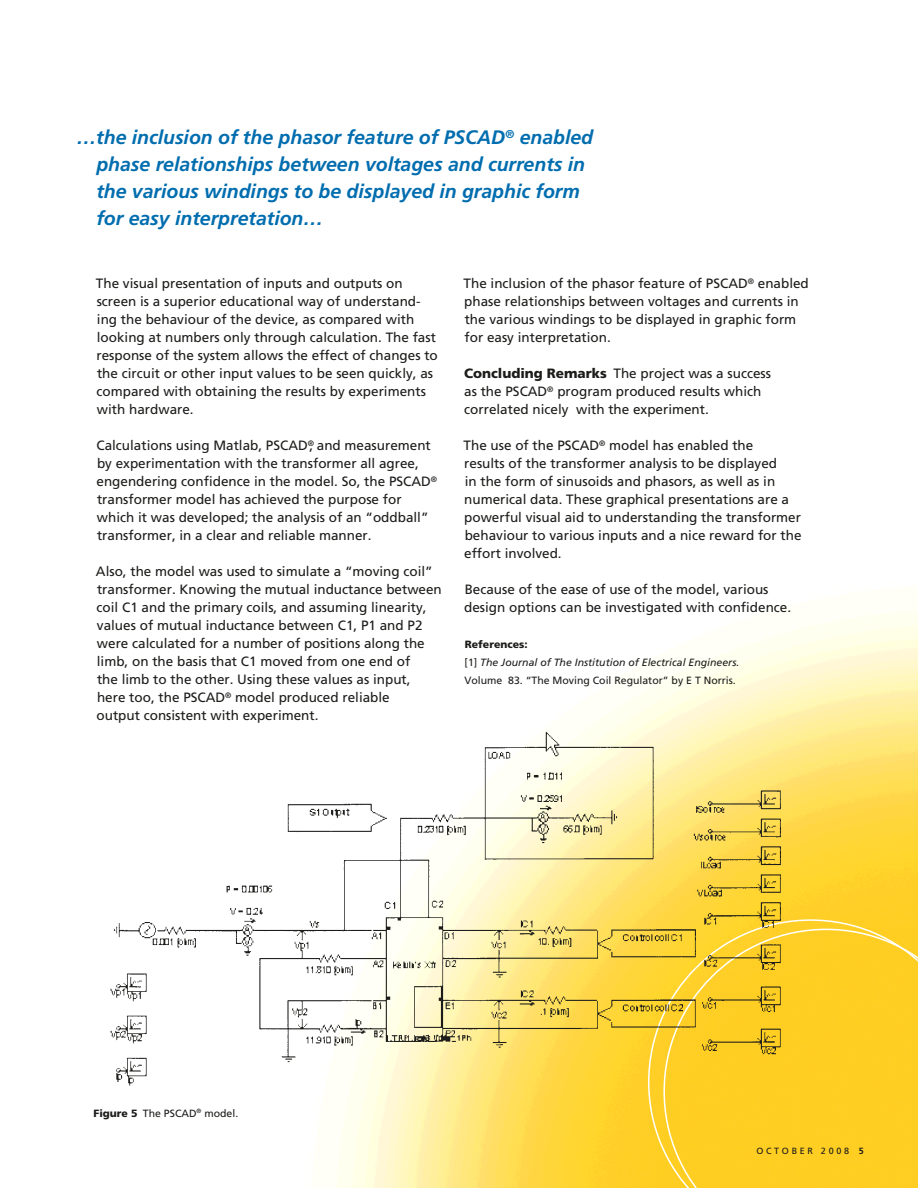
<style>
.page{position:relative;width:918px;height:1188px;background:#fff}
.page>*{position:absolute;margin:0;border:0;box-sizing:border-box;transform-origin:0 0}
.t1{font:italic 700 19.5px/27px "Frutiger";color:#006daf}
.t2{font:13.5px/18px "Frutiger";color:#1c1c1a}
.t3{font:italic 10.5px/18px "Frutiger";color:#1c1c1a}
.t4{font:10.5px "Frutiger";color:#1c1c1a}
.t5{font:9px "Frutiger";letter-spacing:.3em;color:#1c1c1a}
.s1{font-weight:900}
.s2{font-weight:900;font-style:normal}
.s3{font-style:normal}
.s4{font-weight:700}
</style>
<div class="page">
<img style="left:336px;top:610px;width:582px;height:578px">
<svg style="left:648px;top:919px;width:270px;height:269px;background:#ffd132"></svg>
<div style="left:663px;top:929px;width:255px;height:259px;background:#ffce22"></div>
<img style="left:110px;top:724px;width:702px;height:375px">
<h1 class="t1" style="left:96px;top:124px;width:498px;text-indent:-19px">…the inclusion of the phasor feature of PSCAD<sup>®</sup> enabled phase relationships between voltages and currents in the various windings to be displayed in graphic form for easy interpretation…</h1>
<p class="t2" style="left:96px;top:274px;width:343px">The visual presentation of inputs and outputs on screen is a superior educational way of understand&shy;ing the behaviour of the device, as compared with looking at numbers only through calculation. The fast response of the system allows the effect of changes to the circuit or other input values to be seen quickly, as compared with obtaining the results by experiments with hardware.</p>
<p class="t2" style="left:96px;top:436px;width:342px">Calculations using Matlab, PSCAD<sup>®</sup>, and measurement by experimentation with the transformer all agree, engendering confidence in the model. So, the PSCAD<sup>® </sup>transformer model has achieved the purpose for which it was developed; the analysis of an “oddball” transformer, in a clear and reliable manner.</p>
<p class="t2" style="left:96px;top:562px;width:347px">Also, the model was used to simulate a “moving coil” transformer. Knowing the mutual inductance between coil C1 and the primary coils, and assuming linearity, values of mutual inductance between C1, P1 and P2 were calculated for a number of positions along the limb, on the basis that C1 moved from one end of<br>the limb to the other. Using these values as input,<br>here too, the PSCAD<sup>®</sup> model produced reliable<br>output consistent with experiment.</p>
<p class="t2" style="left:464px;top:274px;width:347px">The inclusion of the phasor feature of PSCAD<sup>®</sup> enabled phase relationships between voltages and currents in the various windings to be displayed in graphic form for easy interpretation.</p>
<p class="t2" style="left:464px;top:364px;width:308px"><span class="s1">Concluding Remarks</span> The project was a success as the PSCAD<sup>®</sup> program produced results which correlated nicely with the experiment.</p>
<p class="t2" style="left:464px;top:436px;width:339px">The use of the PSCAD<sup>®</sup> model has enabled the<br>results of the transformer analysis to be displayed<br>in the form of sinusoids and phasors, as well as in numerical data. These graphical presentations are a powerful visual aid to understanding the transformer behaviour to various inputs and a nice reward for the effort involved.</p>
<p class="t2" style="left:464px;top:580px;width:329px">Because of the ease of use of the model, various design options can be investigated with confidence.</p>
<p class="t3" style="left:465px;top:635px;width:276px"><span class="s2">References:<br></span><span class="s3">[1]</span> The Journal of The Institution of Electrical Engineers.<br><span class="s3">Volume 83. “The Moving Coil Regulator” by E T Norris.</span></p>
<p class="t4" style="left:94px;top:1107px;width:146px"><span class="s1">Figure 5</span> The PSCAD<sup>®</sup> model.</p>
<p class="t5" style="left:756px;top:1146px;width:109px">OCTOBER 2008 <span class="s4">5</span></p>
</div>
